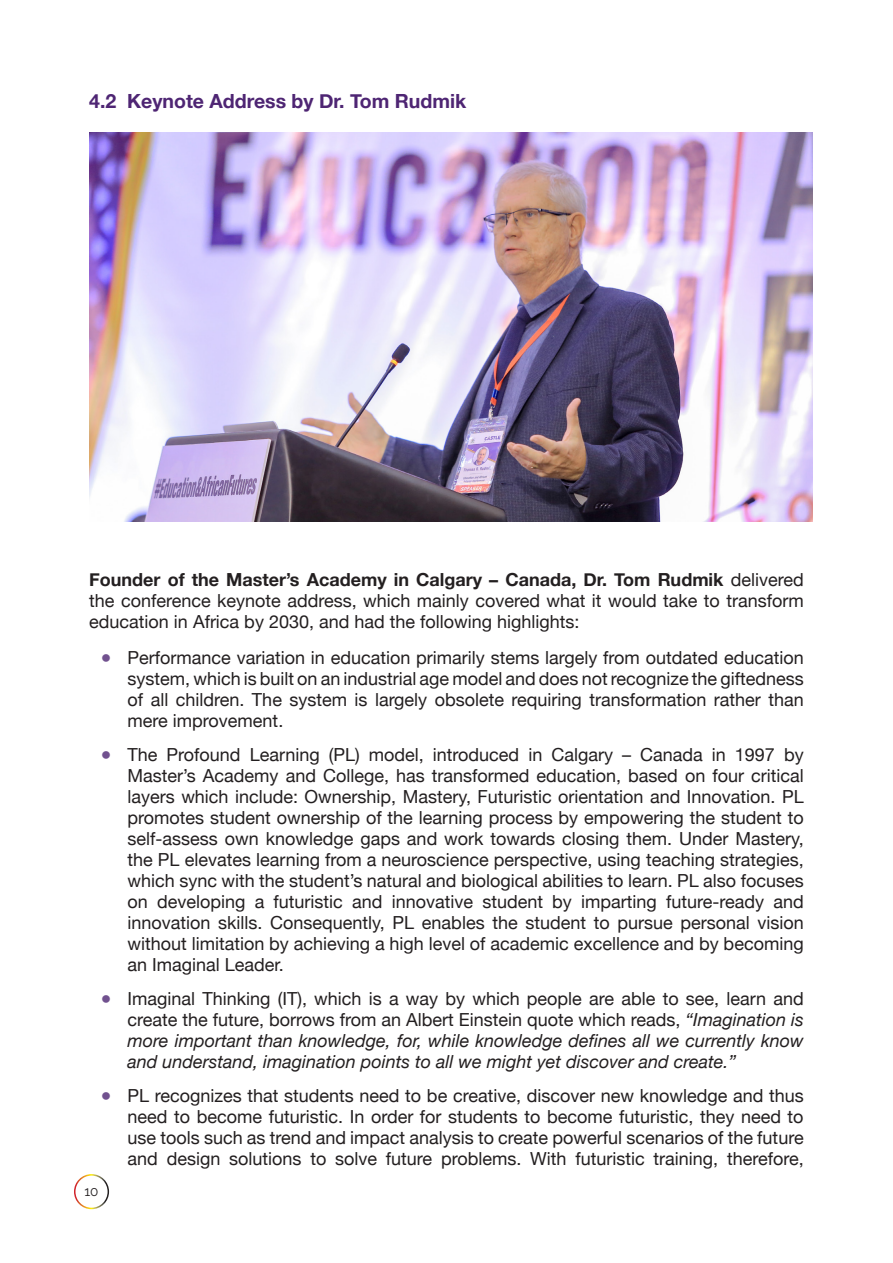
<style>
.page{position:relative;width:893px;height:1263px;background:#fff}
.page>*{position:absolute;margin:0;border:0;box-sizing:border-box;transform-origin:0 0}
.t1{font:700 19.5px "Helvetica Neue";color:#4e2573}
.t2{font:18px/21px "Helvetica Neue";color:#231f20;text-align:justify}
.t3{font:italic 18px/21px "Helvetica Neue";color:#231f20;text-align:justify}
.t4{font:13.5px "Raleway";color:#231f20}
.s1{font-weight:700}
.s2{font-weight:700;color:#71518f}
.s3{font-weight:700;font-style:normal;color:#71518f}
.s4{font-style:normal}
</style>
<div class="page">
<div style="left:74px;top:1174px;width:35px;height:35px;border:2px solid #fff;border-radius:50%"></div>
<img style="left:89px;top:133px;width:723px;height:389px">
<p class="t1" style="left:89px;top:86px;width:379px">4.2 Keynote Address by Dr. Tom Rudmik</p>
<p class="t2" style="left:89px;top:570px;width:716px"><span class="s1">Founder of the Master’s Academy in Calgary – Canada, Dr. Tom Rudmik</span> delivered the conference keynote address, which mainly covered what it would take to transform education in Africa by 2030, and had the following highlights:</p>
<p class="t2" style="left:128px;top:648px;width:678px;text-indent:-27px"><span class="s2">●</span> Performance variation in education primarily stems largely from outdated education system, which is built on an industrial age model and does not recognize the giftedness of all children. The system is largely obsolete requiring transformation rather than mere improvement.</p>
<p class="t2" style="left:128px;top:745px;width:678px;text-indent:-27px"><span class="s2">●</span> The Profound Learning (PL) model, introduced in Calgary – Canada in 1997 by Master’s Academy and College, has transformed education, based on four critical layers which include: Ownership, Mastery, Futuristic orientation and Innovation. PL promotes student ownership of the learning process by empowering the student to self-assess own knowledge gaps and work towards closing them. Under Mastery, the PL elevates learning from a neuroscience perspective, using teaching strategies, which sync with the student’s natural and biological abilities to learn. PL also focuses on developing a futuristic and innovative student by imparting future-ready and innovation skills. Consequently, PL enables the student to pursue personal vision without limitation by achieving a high level of academic excellence and by becoming an Imaginal Leader.</p>
<p class="t3" style="left:128px;top:989px;width:678px;text-indent:-27px"><span class="s3">●</span> <span class="s4">Imaginal Thinking (IT), which is a way by which people are able to see, learn and create the future, borrows from an Albert Einstein quote which reads,</span> “Imagination is more important than knowledge, for, while knowledge defines all we currently know and understand, imagination points to all we might yet discover and create.”</p>
<p class="t2" style="left:128px;top:1086px;width:678px;text-indent:-27px"><span class="s2">●</span> PL recognizes that students need to be creative, discover new knowledge and thus need to become futuristic. In order for students to become futuristic, they need to use tools such as trend and impact analysis to create powerful scenarios of the future and design solutions to solve future problems. With futuristic training, therefore,</p>
<p class="t4" style="left:85px;top:1184px;width:16px">10</p>
</div>
